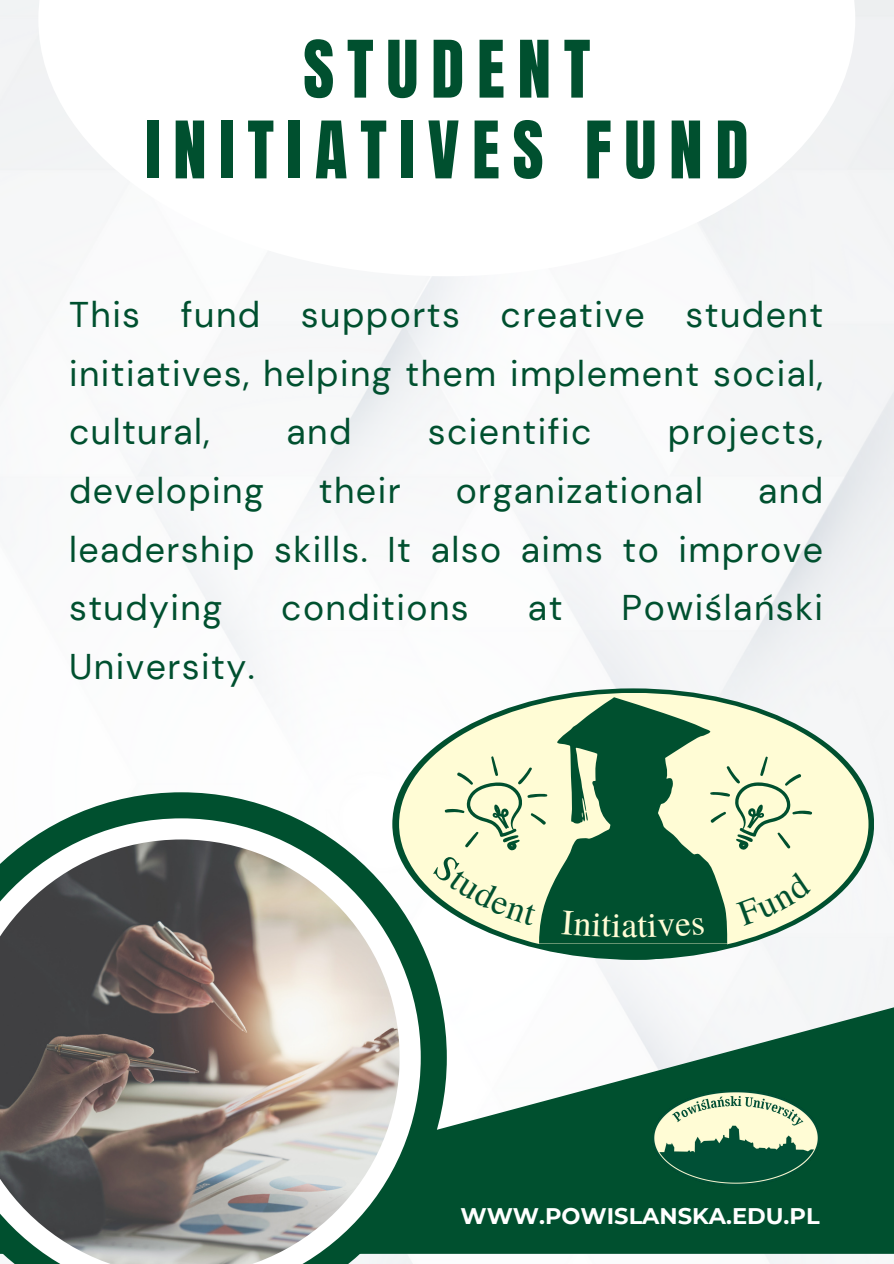
<style>
.page{position:relative;width:894px;height:1264px;background:#fff}
.page>*{position:absolute;margin:0;border:0;box-sizing:border-box;transform-origin:0 0}
.t1{font:67.35px/80.7px "Anton";letter-spacing:.19em;color:#00502f;text-align:center}
.t2{font:35.7px/58.5px "DM Sans";letter-spacing:.04em;color:#00502f;text-align:justify}
.t3{font:35.7px "Te X Gyre Termes";color:#fffcd5}
.t4{font:700 22.5px "Montserrat";color:#fff}
</style>
<div class="page">
<img style="left:0;top:0;width:893px;height:1263px">
<div style="left:38px;top:0;width:817px;height:276px;background:#fff"></div>
<svg style="left:0;top:653px;width:286px;height:165px"></svg>
<svg style="left:420px;top:845px;width:473px;height:408px;fill:#00502f"></svg>
<svg style="left:0;top:818px;width:420px;height:445px"></svg>
<img style="left:0;top:839px;width:399px;height:424px">
<img style="left:652px;top:1090px;width:167px;height:94px">
<svg style="left:392px;top:688px;width:481px;height:271px;fill:#00502f"></svg>
<div style="left:399px;top:693px;width:469px;height:262px;background:#fffcd5;border-radius:50%"></div>
<svg style="left:539px;top:697px;width:188px;height:246px;fill:#00502f"></svg>
<svg style="left:539px;top:943px;width:188px;height:16px"></svg>
<svg style="left:708px;top:756px;width:104px;height:96px"></svg>
<svg style="left:432px;top:755px;width:116px;height:170px"></svg>
<div style="left:561px;top:909px;width:59px;height:27px;background:#00502f"></div>
<div style="left:637px;top:913px;width:67px;height:24px;background:#00502f"></div>
<svg style="left:781px;top:910px;width:30px;height:16px"></svg>
<p class="t1" style="left:145px;top:30px;width:605px">STUDENT<br>INITIATIVES FUND</p>
<h1 class="t2" style="left:69px;top:286px;width:755px">This fund supports creative student initiatives, helping them implement social, cultural,</h1>
<h1 class="t2" style="left:286px;top:403px;width:66px">and</h1>
<h1 class="t2" style="left:428px;top:403px;width:165px">scientific</h1>
<h1 class="t2" style="left:667px;top:403px;width:157px">projects,</h1>
<h1 class="t2" style="left:69px;top:461px;width:755px;text-indent:688px">and leadership skills. It also aims to improve studying</h1>
<h1 class="t2" style="left:69px;top:461px;width:196px">developing</h1>
<h1 class="t2" style="left:319px;top:461px;width:83px">their</h1>
<h1 class="t2" style="left:455px;top:461px;width:249px">organizational</h1>
<h1 class="t2" style="left:281px;top:578px;width:189px">conditions</h1>
<h1 class="t2" style="left:528px;top:578px;width:36px">at</h1>
<h1 class="t2" style="left:621px;top:578px;width:203px">Powiślański</h1>
<h1 class="t2" style="left:69px;top:637px;width:187px">University.</h1>
<p class="t3" style="left:621px;top:899px;width:17px">a</p>
<p class="t4" style="left:460px;top:1202px;width:360px">WWW.POWISLANSKA.EDU.PL</p>
</div>
